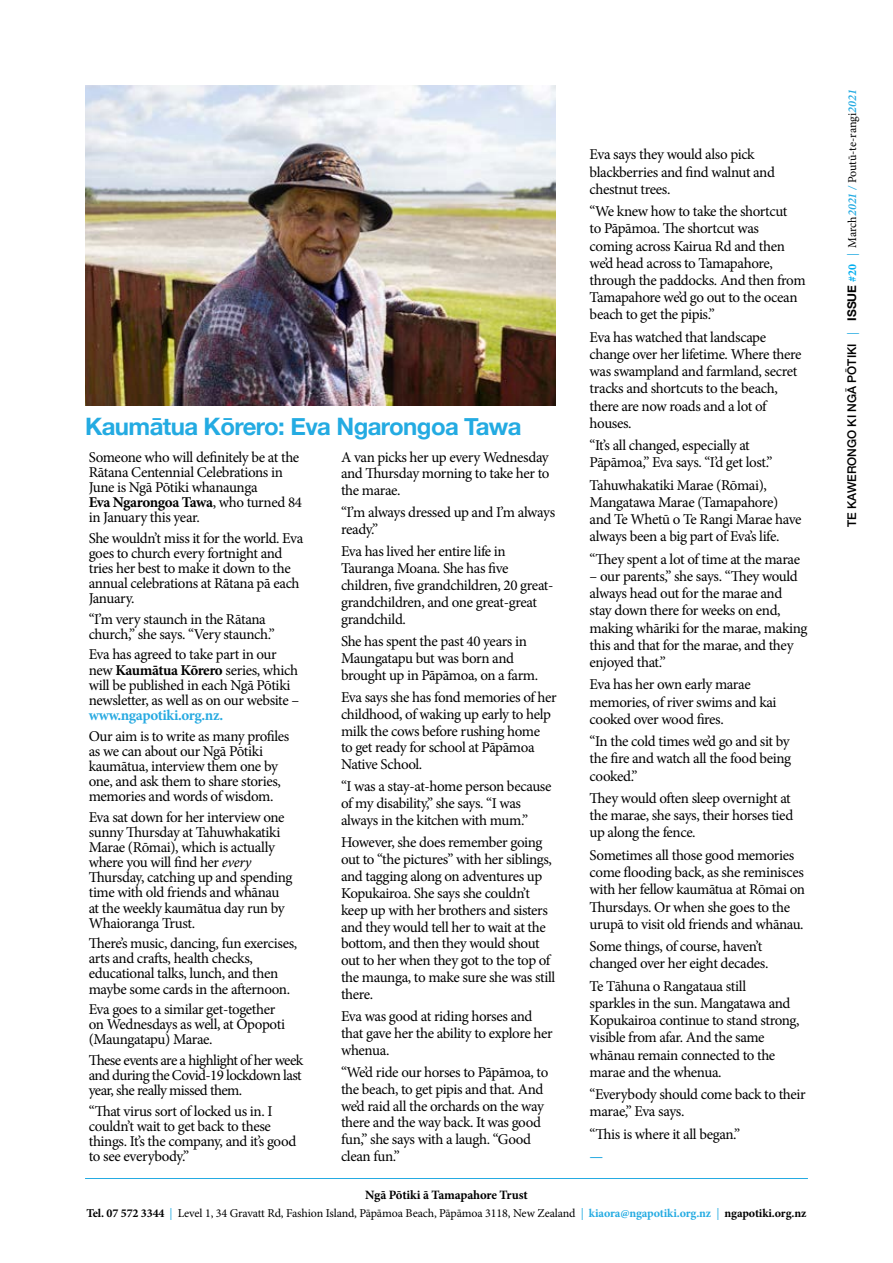
<style>
.page{position:relative;width:893px;height:1263px;background:#fff}
.page>*{position:absolute;margin:0;border:0;box-sizing:border-box;transform-origin:0 0}
.t1{font:700 24px "Helvetica Neue";letter-spacing:-.025em;color:#24abe2}
.t2{font:15px/15.1px "Minion Pro";letter-spacing:-.03em;color:#000}
.t3{font:700 15px "Minion Pro";letter-spacing:-.025em;color:#28aae1}
.t4{font:700 12.75px "Minion Pro";letter-spacing:-.015em;color:#000}
.t5{font:12px "Minion Pro";letter-spacing:-.015em;color:#000}
.t6{font:500 12px "Helvetica Neue";color:#000}
.s1{font-weight:700}
.s2{font-style:italic}
.s3{color:#24abe2}
.s4{font-weight:700;color:#24abe2}
.s5{font-family:"Minion Pro";font-weight:400;color:#24abe2}
.s6{font-family:"Minion Pro";font-weight:700;color:#00aeef}
.s7{font-family:"Minion Pro";font-weight:400}
.s8{font-family:"Minion Pro";font-weight:600;font-style:italic;color:#24abe2}
</style>
<div class="page">
<hr style="left:85px;top:1178px;width:723px;height:1px;background:#24abe2">
<img style="left:85px;top:85px;width:471px;height:320px">
<h1 class="t1" style="left:85px;top:408px;width:438px">Kaumātua Kōrero: Eva Ngarongoa Tawa</h1>
<p class="t2" style="left:89px;top:449px;width:215px">Someone who will definitely be at the<br>Rātana Centennial Celebrations in<br>June is Ngā Pōtiki whanaunga<br><span class="s1">Eva Ngarongoa Tawa</span>, who turned 84 in January this year.</p>
<p class="t2" style="left:89px;top:530px;width:216px">She wouldn’t miss it for the world. Eva goes to church every fortnight and tries her best to make it down to the annual celebrations at Rātana pā each<br>January.</p>
<p class="t2" style="left:89px;top:611px;width:187px">“I’m very staunch in the Rātana church,” she says. “Very staunch.”</p>
<p class="t2" style="left:89px;top:647px;width:212px">Eva has agreed to take part in our new <span class="s1">Kaumātua Kōrero</span> series, which will be published in each Ngā Pōtiki newsletter, as well as on our website –</p>
<p class="t3" style="left:89px;top:705px;width:136px">www.ngapotiki.org.nz.</p>
<p class="t2" style="left:89px;top:728px;width:202px">Our aim is to write as many profiles as we can about our Ngā Pōtiki kaumātua, interview them one by one, and ask them to share stories, memories and words of wisdom.</p>
<p class="t2" style="left:89px;top:809px;width:205px">Eva sat down for her interview one sunny Thursday at Tahuwhakatiki<br>Marae (Rōmai), which is actually where you will find her <span class="s2">every<br></span>Thursday, catching up and spending time with old friends and whānau at the weekly kaumātua day run by<br>Whaioranga Trust.</p>
<p class="t2" style="left:89px;top:936px;width:210px">There’s music, dancing, fun exercises, arts and crafts, health checks, educational talks, lunch, and then maybe some cards in the afternoon.</p>
<p class="t2" style="left:89px;top:1002px;width:198px">Eva goes to a similar get-together on Wednesdays as well, at Opopoti (Maungatapu) Marae.</p>
<p class="t2" style="left:89px;top:1052px;width:216px;text-align:justify">These events are a highlight of her week and during the Covid-19 lockdown last year, she really missed them.</p>
<p class="t2" style="left:89px;top:1103px;width:209px">“That virus sort of locked us in. I couldn’t wait to get back to these things. It’s the company, and it’s good to see everybody.”</p>
<p class="t2" style="left:341px;top:448px;width:210px;line-height:16.8px;text-align:justify">A van picks her up every Wednesday and Thursday morning to take her to the marae.</p>
<p class="t2" style="left:341px;top:504px;width:216px;line-height:16.8px">“I’m always dressed up and I’m always ready.”</p>
<p class="t2" style="left:341px;top:543px;width:214px;line-height:16.8px">Eva has lived her entire life in<br>Tauranga Moana. She has five children, five grandchildren, 20 great&shy;grandchildren, and one great-great grandchild.</p>
<p class="t2" style="left:341px;top:633px;width:199px;line-height:16.8px">She has spent the past 40 years in<br>Maungatapu but was born and brought up in Pāpāmoa, on a farm.</p>
<p class="t2" style="left:341px;top:689px;width:217px;line-height:16.8px">Eva says she has fond memories of her childhood, of waking up early to help milk the cows before rushing home<br>to get ready for school at Pāpāmoa<br>Native School.</p>
<p class="t2" style="left:341px;top:778px;width:212px;line-height:16.8px">“I was a stay-at-home person because of my disability,” she says. “I was always in the kitchen with mum.”</p>
<p class="t2" style="left:341px;top:834px;width:216px;line-height:16.8px">However, she does remember going out to “the pictures” with her siblings, and tagging along on adventures up<br>Kopukairoa. She says she couldn’t keep up with her brothers and sisters and they would tell her to wait at the bottom, and then they would shout out to her when they got to the top of the maunga, to make sure she was still there.</p>
<p class="t2" style="left:341px;top:1008px;width:213px;line-height:16.8px">Eva was good at riding horses and that gave her the ability to explore her whenua.</p>
<p class="t2" style="left:341px;top:1064px;width:209px;line-height:16.8px">“We’d ride our horses to Pāpāmoa, to the beach, to get pipis and that. And we’d raid all the orchards on the way there and the way back. It was good fun,” she says with a laugh. “Good clean fun.”</p>
<p class="t2" style="left:590px;top:146px;width:187px;line-height:17.2px">Eva says they would also pick blackberries and find walnut and chestnut trees.</p>
<p class="t2" style="left:590px;top:203px;width:217px;line-height:17.2px">“We knew how to take the shortcut<br>to Pāpāmoa. The shortcut was coming across Kairua Rd and then we’d head across to Tamapahore, through the paddocks. And then from<br>Tamapahore we’d go out to the ocean beach to get the pipis.”</p>
<p class="t2" style="left:590px;top:329px;width:213px;line-height:17.1px">Eva has watched that landscape change over her lifetime. Where there was swampland and farmland, secret tracks and shortcuts to the beach, there are now roads and a lot of houses.</p>
<p class="t2" style="left:590px;top:437px;width:184px;line-height:17.2px">“It’s all changed, especially at<br>Pāpāmoa,” Eva says. “I’d get lost.”</p>
<p class="t2" style="left:590px;top:477px;width:213px;line-height:17.1px">Tahuwhakatiki Marae (Rōmai),<br>Mangatawa Marae (Tamapahore) and Te Whetū o Te Rangi Marae have always been a big part of Eva’s life.</p>
<p class="t2" style="left:590px;top:552px;width:212px">“They spent a lot of time at the marae</p>
<p class="t2" style="left:590px;top:568px;width:219px;line-height:17.2px">– our parents,” she says. “They would always head out for the marae and stay down there for weeks on end, making whāriki for the marae, making this and that for the marae, and they enjoyed that.”</p>
<p class="t2" style="left:590px;top:676px;width:188px;line-height:17.1px">Eva has her own early marae memories, of river swims and kai cooked over wood fires.</p>
<p class="t2" style="left:590px;top:733px;width:203px;line-height:17.2px;text-align:justify">“In the cold times we’d go and sit by the fire and watch all the food being cooked.”</p>
<p class="t2" style="left:590px;top:790px;width:205px;line-height:17.2px">They would often sleep overnight at the marae, she says, their horses tied up along the fence.</p>
<p class="t2" style="left:590px;top:847px;width:217px;line-height:17.2px">Sometimes all those good memories come flooding back, as she reminisces with her fellow kaumātua at Rōmai on Thursdays. Or when she goes to the urupā to visit old friends and whānau.</p>
<p class="t2" style="left:590px;top:938px;width:180px;line-height:17.1px">Some things, of course, haven’t changed over her eight decades.</p>
<p class="t2" style="left:590px;top:977px;width:211px;line-height:17.1px">Te Tāhuna o Rangataua still<br>sparkles in the sun. Mangatawa and<br>Kopukairoa continue to stand strong, visible from afar. And the same whānau remain connected to the marae and the whenua.</p>
<p class="t2" style="left:590px;top:1086px;width:218px;line-height:17.2px">“Everybody should come back to their marae,” Eva says.</p>
<p class="t2" style="left:590px;top:1126px;width:152px">“This is where it all began.”</p>
<p class="t3" style="left:590px;top:1146px;width:15px">—</p>
<p class="t4" style="left:365px;top:1186px;width:164px">Ngā Pōtiki ā Tamapahore Trust</p>
<p class="t5" style="left:87px;top:1205px;width:721px"><span class="s1">Tel. 07 572 3344</span> <span class="s3">|</span> Level 1, 34 Gravatt Rd, Fashion Island, Pāpāmoa Beach, Pāpāmoa 3118, New Zealand <span class="s3">|</span> <span class="s4">kiaora@ngapotiki.org.nz</span> <span class="s3">|</span> <span class="s1">ngapotiki.org.nz</span></p>
<p class="t6" style="left:842px;top:527px;width:439px;rotate:-90deg">TE KAWERONGO KI NGĀ PŌTIKI <span class="s5">|</span> <span class="s1">ISSUE</span> <span class="s6">#20</span> <span class="s5">|</span> <span class="s7">March</span><span class="s8">2021 /</span> <span class="s7">Poutū-te-rangi</span><span class="s8">2021</span></p>
</div>
